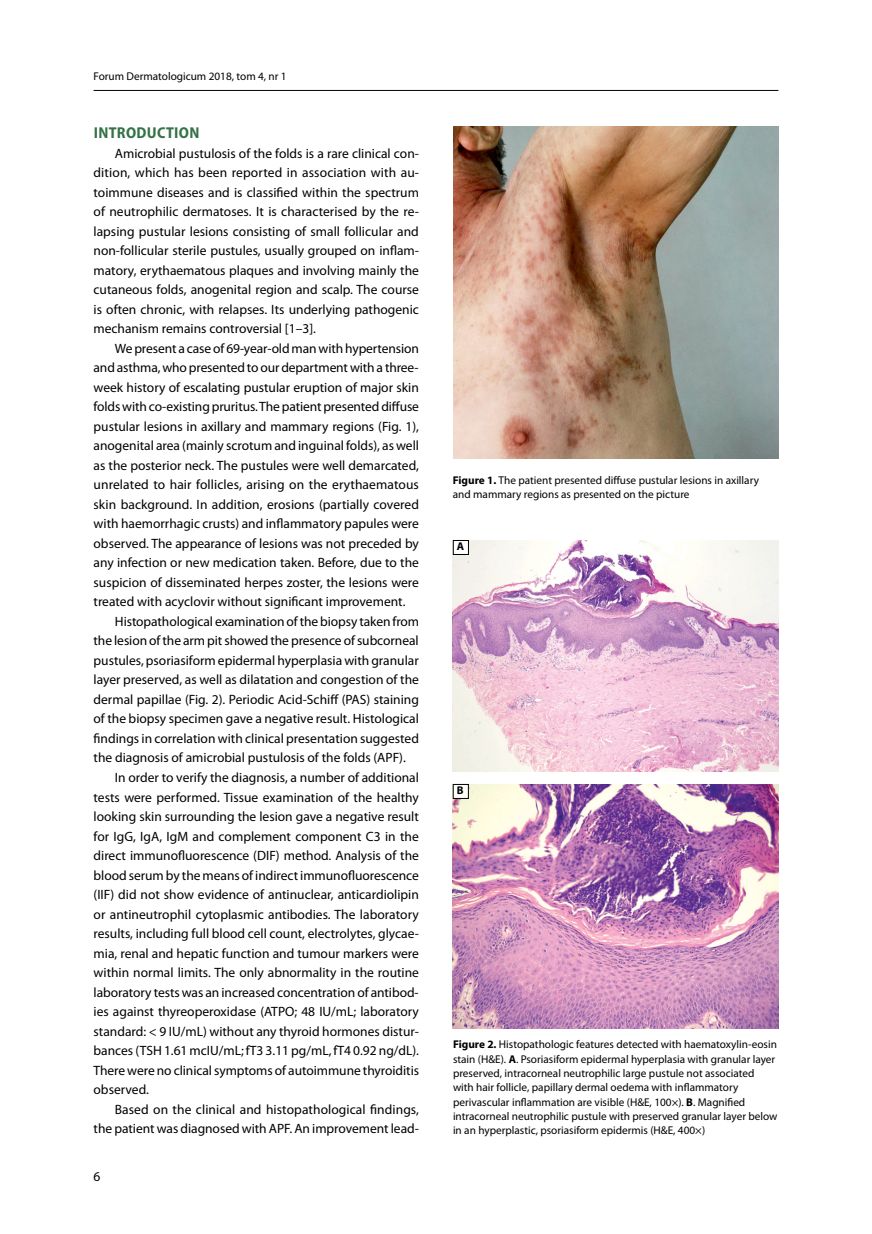
<style>
.page{position:relative;width:872px;height:1234px;background:#fff}
.page>*{position:absolute;margin:0;border:0;box-sizing:border-box;transform-origin:0 0}
.t1{font:700 semi-condensed 15.75px "Myriad Pro";letter-spacing:.02em;color:#367249}
.t2{font:13.5px/19.5px "Myriad Pro";color:#000;text-align:justify}
.t3{font:11.25px/14.2px "Myriad Pro";color:#000}
.t4{font:700 11.25px "Myriad Pro";color:#000}
.s1{font-weight:700}
</style>
<div class="page">
<hr style="left:94px;top:90px;width:684px;height:1px;background:#000">
<img style="left:453px;top:126px;width:325px;height:332px">
<img style="left:453px;top:540px;width:325px;height:231px">
<img style="left:453px;top:784px;width:325px;height:244px">
<div style="left:453px;top:540px;width:15px;height:14px;background:#fff"></div>
<div style="left:453px;top:540px;width:16px;height:14px;border:1px solid #000"></div>
<div style="left:453px;top:784px;width:15px;height:14px;background:#fff"></div>
<div style="left:453px;top:783px;width:16px;height:15px;border:1px solid #000"></div>
<p class="t3" style="left:94px;top:70px;width:195px">Forum Dermatologicum 2018, tom 4, nr 1</p>
<p class="t1" style="left:94px;top:124px;width:107px">INTRODUCTION</p>
<p class="t2" style="left:94px;top:144px;width:327px;text-indent:21px">Amicrobial pustulosis of the folds is a rare clinical con&shy;dition, which has been reported in association with au&shy;toimmune diseases and is classified within the spectrum of neutrophilic dermatoses. It is characterised by the re&shy;lapsing pustular lesions consisting of small follicular and non-follicular sterile pustules, usually grouped on inflam&shy;matory, erythaematous plaques and involving mainly the cutaneous folds, anogenital region and scalp. The course is often chronic, with relapses. Its underlying pathogenic mechanism remains controversial [1–3].</p>
<p class="t2" style="left:94px;top:339px;width:327px;text-indent:21px">We present a case of 69-year-old man with hypertension and asthma, who presented to our department with a three&shy;week history of escalating pustular eruption of major skin folds with co-existing pruritus. The patient presented diffuse pustular lesions in axillary and mammary regions (Fig. 1), anogenital area (mainly scrotum and inguinal folds), as well as the posterior neck. The pustules were well demarcated, unrelated to hair follicles, arising on the erythaematous skin background. In addition, erosions (partially covered with haemorrhagic crusts) and inflammatory papules were observed. The appearance of lesions was not preceded by any infection or new medication taken. Before, due to the suspicion of disseminated herpes zoster, the lesions were treated with acyclovir without significant improvement.</p>
<p class="t2" style="left:115px;top:611px;width:306px">Histopathological examination of the biopsy taken from</p>
<p class="t2" style="left:94px;top:631px;width:327px">the lesion of the arm pit showed the presence of subcorneal</p>
<p class="t2" style="left:94px;top:650px;width:327px">pustules, psoriasiform epidermal hyperplasia with granular</p>
<p class="t2" style="left:94px;top:670px;width:327px">layer preserved, as well as dilatation and congestion of the</p>
<p class="t2" style="left:94px;top:689px;width:327px">dermal papillae (Fig. 2). Periodic Acid-Schiff (PAS) staining</p>
<p class="t2" style="left:94px;top:709px;width:327px">of the biopsy specimen gave a negative result. Histological</p>
<p class="t2" style="left:94px;top:728px;width:327px">findings in correlation with clinical presentation suggested</p>
<p class="t2" style="left:94px;top:748px;width:314px">the diagnosis of amicrobial pustulosis of the folds (APF).</p>
<p class="t2" style="left:115px;top:767px;width:305px">In order to verify the diagnosis, a number of additional</p>
<p class="t2" style="left:94px;top:787px;width:327px">tests were performed. Tissue examination of the healthy</p>
<p class="t2" style="left:94px;top:806px;width:327px">looking skin surrounding the lesion gave a negative result</p>
<p class="t2" style="left:94px;top:826px;width:327px">for IgG, IgA, IgM and complement component C3 in the</p>
<p class="t2" style="left:94px;top:845px;width:327px">direct immunofluorescence (DIF) method. Analysis of the</p>
<p class="t2" style="left:94px;top:865px;width:327px">blood serum by the means of indirect immunofluorescence</p>
<p class="t2" style="left:94px;top:884px;width:327px">(IIF) did not show evidence of antinuclear, anticardiolipin</p>
<p class="t2" style="left:94px;top:904px;width:327px">or antineutrophil cytoplasmic antibodies. The laboratory</p>
<p class="t2" style="left:94px;top:923px;width:327px">results, including full blood cell count, electrolytes, glycae-</p>
<p class="t2" style="left:94px;top:943px;width:327px">mia, renal and hepatic function and tumour markers were</p>
<p class="t2" style="left:94px;top:962px;width:327px">within normal limits. The only abnormality in the routine</p>
<p class="t2" style="left:94px;top:982px;width:327px">laboratory tests was an increased concentration of antibod-</p>
<p class="t2" style="left:94px;top:1001px;width:327px">ies against thyreoperoxidase (ATPO; 48 IU/mL; laboratory</p>
<p class="t2" style="left:94px;top:1021px;width:327px">standard: &lt; 9 IU/mL) without any thyroid hormones distur-</p>
<p class="t2" style="left:94px;top:1040px;width:327px">bances (TSH 1.61 mcIU/mL; fT3 3.11 pg/mL, fT4 0.92 ng/dL).</p>
<p class="t2" style="left:94px;top:1060px;width:327px">There were no clinical symptoms of autoimmune thyroiditis</p>
<p class="t2" style="left:94px;top:1079px;width:57px">observed.</p>
<p class="t2" style="left:115px;top:1099px;width:306px">Based on the clinical and histopathological findings,</p>
<p class="t2" style="left:94px;top:1118px;width:327px">the patient was diagnosed with APF. An improvement lead-</p>
<p class="t2" style="left:94px;top:1166px;width:8px">6</p>
<p class="t3" style="left:453px;top:473px;width:308px"><span class="s1">Figure 1.</span> The patient presented diffuse pustular lesions in axillary and mammary regions as presented on the picture</p>
<p class="t4" style="left:457px;top:540px;width:9px">A</p>
<p class="t4" style="left:457px;top:784px;width:8px">B</p>
<p class="t3" style="left:453px;top:1037px;width:326px"><span class="s1">Figure 2.</span> Histopathologic features detected with haematoxylin-eosin stain (H&amp;E). <span class="s1">A</span>. Psoriasiform epidermal hyperplasia with granular layer preserved, intracorneal neutrophilic large pustule not associated with hair follicle, papillary dermal oedema with inflammatory perivascular inflammation are visible (H&amp;E, 100×). <span class="s1">B</span>. Magnified intracorneal neutrophilic pustule with preserved granular layer below in an hyperplastic, psoriasiform epidermis (H&amp;E, 400×)</p>
</div>
